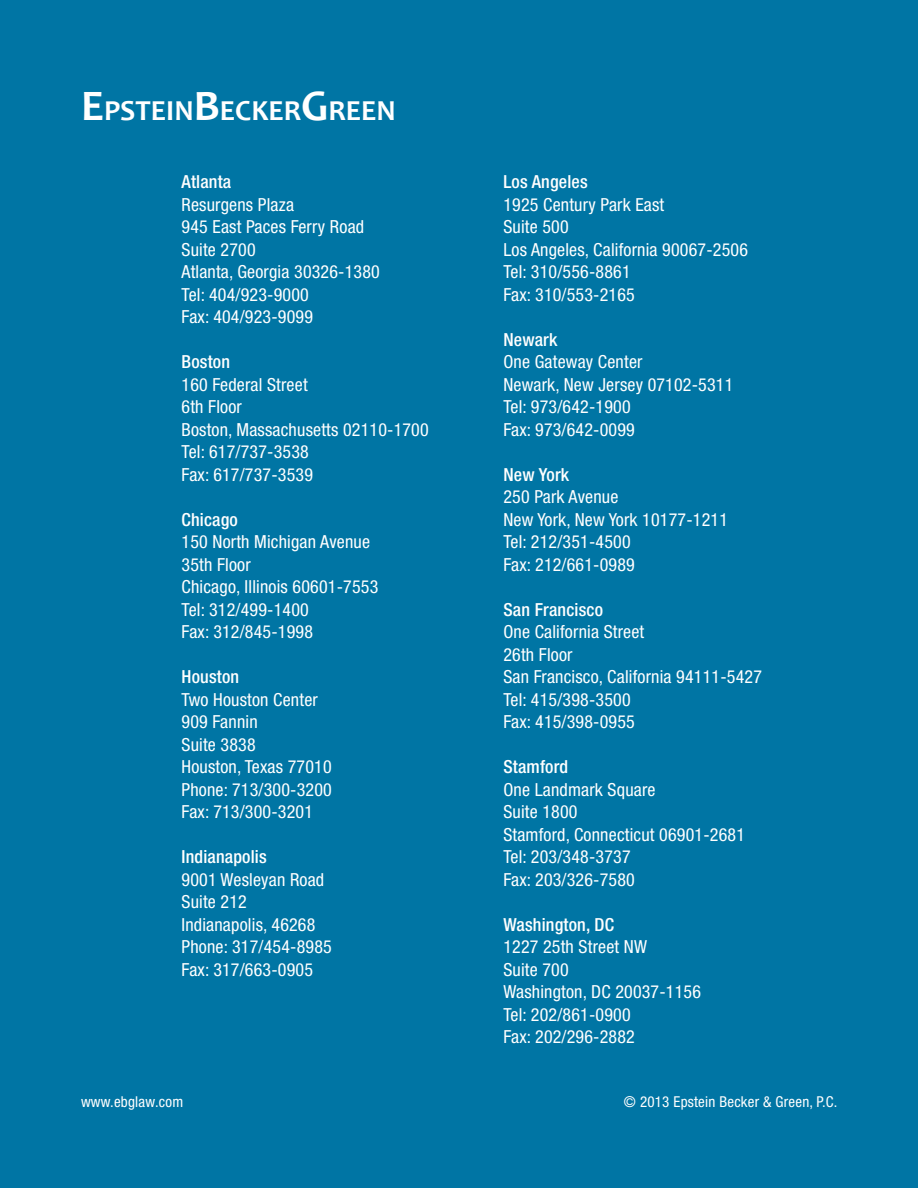
<style>
.page{position:relative;width:918px;height:1188px;background:#0075a4}
.page>*{position:absolute;margin:0;border:0;box-sizing:border-box;transform-origin:0 0}
.t1{font:700 29.1px "Candara";color:#fff}
.t2{font:condensed 18px/22.5px "Helvetica Neue LT";letter-spacing:.01em;color:#fff}
.t3{font:500 condensed 18px "Helvetica Neue LT";letter-spacing:.01em;color:#fff}
.t4{font:condensed 15px "Helvetica Neue LT";letter-spacing:.015em;color:#fff}
.s1{font-size:43.8px}
</style>
<div class="page">
<p class="t1" style="left:81px;top:93px;width:316px"><span class="s1">E</span>PSTEIN<span class="s1">B</span>ECKER<span class="s1">G</span>REEN</p>
<p class="t3" style="left:182px;top:171px;width:51px">Atlanta</p>
<p class="t2" style="left:182px;top:193px;width:200px">Resurgens Plaza<br>945 East Paces Ferry Road<br>Suite 2700<br>Atlanta, Georgia 30326-1380</p>
<p class="t2" style="left:182px;top:283px;width:133px">Tel: 404/923-9000<br>Fax: 404/923-9099</p>
<p class="t3" style="left:182px;top:351px;width:50px">Boston</p>
<p class="t2" style="left:182px;top:373px;width:249px">160 Federal Street<br>6th Floor<br>Boston, Massachusetts 02110-1700</p>
<p class="t2" style="left:182px;top:441px;width:133px">Tel: 617/737-3538<br>Fax: 617/737-3539</p>
<p class="t3" style="left:182px;top:509px;width:58px">Chicago</p>
<p class="t2" style="left:182px;top:531px;width:190px">150 North Michigan Avenue<br>35th Floor</p>
<p class="t2" style="left:182px;top:576px;width:198px">Chicago, Illinois 60601-7553</p>
<p class="t2" style="left:182px;top:598px;width:133px">Tel: 312/499-1400<br>Fax: 312/845-1998</p>
<p class="t3" style="left:182px;top:666px;width:59px">Houston</p>
<p class="t2" style="left:182px;top:688px;width:138px">Two Houston Center</p>
<p class="t2" style="left:182px;top:711px;width:78px">909 Fannin</p>
<p class="t2" style="left:182px;top:733px;width:76px">Suite 3838</p>
<p class="t2" style="left:182px;top:756px;width:152px">Houston, Texas 77010</p>
<p class="t2" style="left:182px;top:778px;width:152px">Phone: 713/300-3200</p>
<p class="t2" style="left:182px;top:801px;width:133px">Fax: 713/300-3201</p>
<p class="t3" style="left:182px;top:846px;width:87px">Indianapolis</p>
<p class="t2" style="left:182px;top:868px;width:144px">9001 Wesleyan Road</p>
<p class="t2" style="left:182px;top:891px;width:67px">Suite 212</p>
<p class="t2" style="left:182px;top:913px;width:135px">Indianapolis, 46268</p>
<p class="t2" style="left:182px;top:936px;width:152px">Phone: 317/454-8985</p>
<p class="t2" style="left:182px;top:958px;width:133px">Fax: 317/663-0905</p>
<p class="t3" style="left:503px;top:171px;width:86px">Los Angeles</p>
<p class="t2" style="left:503px;top:193px;width:246px">1925 Century Park East<br>Suite 500<br>Los Angeles, California 90067-2506</p>
<p class="t2" style="left:503px;top:261px;width:133px">Tel: 310/556-8861<br>Fax: 310/553-2165</p>
<p class="t3" style="left:503px;top:329px;width:56px">Newark</p>
<p class="t2" style="left:503px;top:351px;width:232px">One Gateway Center<br>Newark, New Jersey 07102-5311</p>
<p class="t2" style="left:503px;top:396px;width:133px">Tel: 973/642-1900<br>Fax: 973/642-0099</p>
<p class="t3" style="left:503px;top:464px;width:67px">New York</p>
<p class="t2" style="left:503px;top:486px;width:226px">250 Park Avenue<br>New York, New York 10177-1211</p>
<p class="t2" style="left:503px;top:531px;width:133px">Tel: 212/351-4500<br>Fax: 212/661-0989</p>
<p class="t3" style="left:503px;top:599px;width:101px">San Francisco</p>
<p class="t2" style="left:503px;top:621px;width:260px">One California Street<br>26th Floor<br>San Francisco, California 94111-5427</p>
<p class="t2" style="left:503px;top:688px;width:133px">Tel: 415/398-3500<br>Fax: 415/398-0955</p>
<p class="t3" style="left:503px;top:756px;width:66px">Stamford</p>
<p class="t2" style="left:503px;top:778px;width:243px">One Landmark Square<br>Suite 1800<br>Stamford, Connecticut 06901-2681</p>
<p class="t2" style="left:503px;top:846px;width:133px">Tel: 203/348-3737<br>Fax: 203/326-7580</p>
<p class="t3" style="left:503px;top:914px;width:112px">Washington, DC</p>
<p class="t2" style="left:503px;top:936px;width:199px">1227 25th Street NW<br>Suite 700<br>Washington, DC 20037-1156</p>
<p class="t2" style="left:503px;top:1003px;width:133px">Tel: 202/861-0900<br>Fax: 202/296-2882</p>
<p class="t4" style="left:81px;top:1093px;width:104px">www.ebglaw.com</p>
<p class="t4" style="left:624px;top:1093px;width:215px">© 2013 Epstein Becker &amp; Green, P.C.</p>
</div>
